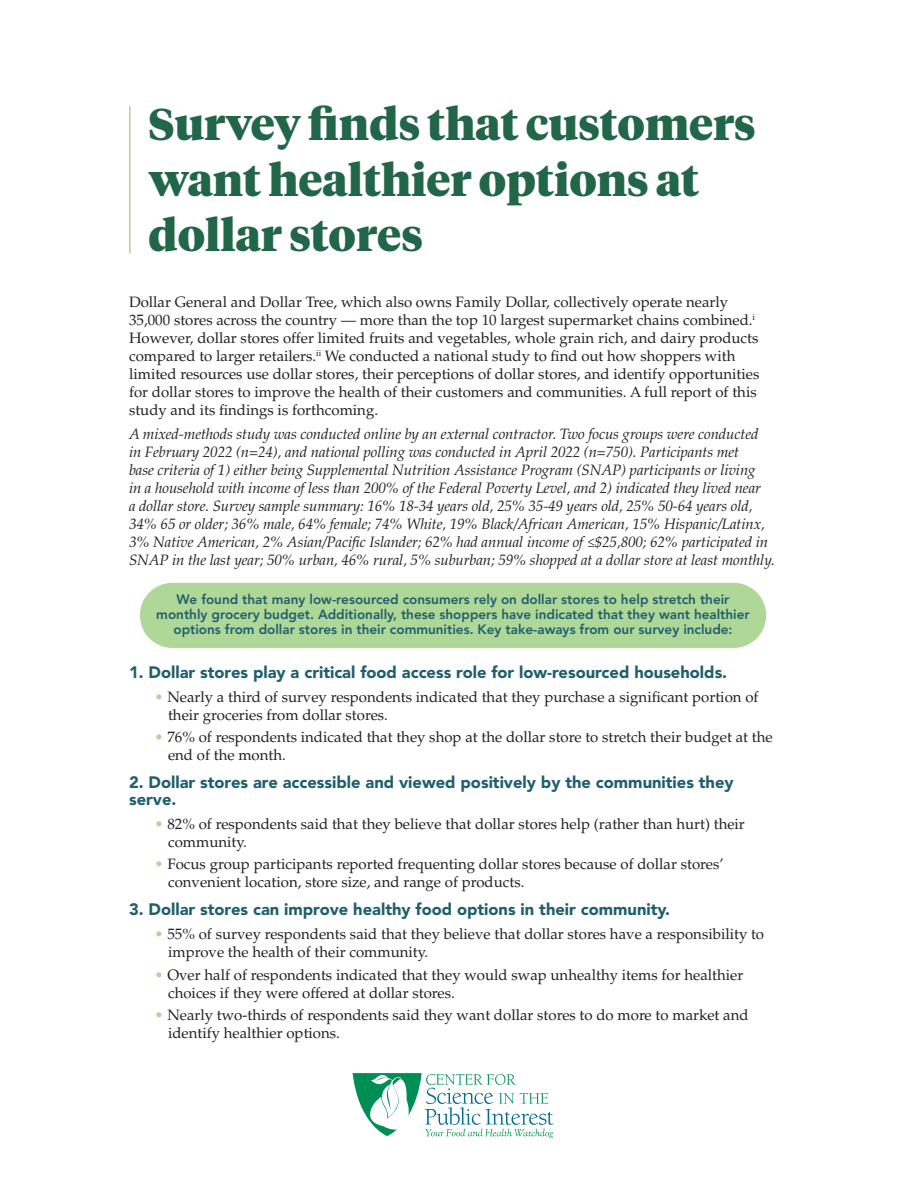
<style>
.page{position:relative;width:918px;height:1188px;background:#fff}
.page>*{position:absolute;margin:0;border:0;box-sizing:border-box;transform-origin:0 0}
.t1{font:900 44.25px/55.5px "Tiempos Headline";color:#22664a}
.t2{font:900 16.5px/16.5px "Avenir LT Std";color:#1f5f6d}
.t3{font:15px/18px "Palatino LT Std";color:#231f20}
.t4{font:italic 15px/18px "Palatino LT Std";letter-spacing:-.01em;color:#231f20}
.t5{font:800 13.5px/15px "Avenir LT Std";color:#1f5f6d;text-align:center}
.s1{color:#aed798}
</style>
<div class="page">
<svg style="left:353px;top:1073px;width:200px;height:65px"></svg>
<div style="left:140px;top:583px;width:626px;height:65px;background:#aed798;border-radius:33px"></div>
<hr style="left:129px;top:107px;width:2px;height:146px;background:#aed798">
<p class="t1" style="left:149px;top:95px;width:609px">Survey finds that customers want healthier options at dollar stores</p>
<p class="t3" style="left:129px;top:293px;width:632px">Dollar General and Dollar Tree, which also owns Family Dollar, collectively operate nearly 35,000 stores across the country — more than the top 10 largest supermarket chains combined.<sup>i </sup>However, dollar stores offer limited fruits and vegetables, whole grain rich, and dairy products compared to larger retailers.<sup>ii</sup> We conducted a national study to find out how shoppers with limited resources use dollar stores, their perceptions of dollar stores, and identify opportunities for dollar stores to improve the health of their customers and communities. A full report of this study and its findings is forthcoming.</p>
<p class="t4" style="left:129px;top:425px;width:647px">A mixed-methods study was conducted online by an external contractor. Two focus groups were conducted<br>in February 2022 (n=24), and national polling was conducted in April 2022 (n=750). Participants met<br>base criteria of 1) either being Supplemental Nutrition Assistance Program (SNAP) participants or living<br>in a household with income of less than 200% of the Federal Poverty Level, and 2) indicated they lived near<br>a dollar store. Survey sample summary: 16% 18-34 years old, 25% 35-49 years old, 25% 50-64 years old, 34% 65 or older; 36% male, 64% female; 74% White, 19% Black/African American, 15% Hispanic/Latinx, 3% Native American, 2% Asian/Pacific Islander; 62% had annual income of ≤$25,800; 62% participated in SNAP in the last year; 50% urban, 46% rural, 5% suburban; 59% shopped at a dollar store at least monthly.</p>
<p class="t5" style="left:156px;top:592px;width:595px">We found that many low-resourced consumers rely on dollar stores to help stretch their monthly grocery budget. Additionally, these shoppers have indicated that they want healthier options from dollar stores in their communities. Key take-aways from our survey include:</p>
<p class="t2" style="left:129px;top:664px;width:600px">1. Dollar stores play a critical food access role for low-resourced households.</p>
<p class="t3" style="left:168px;top:688px;width:592px;text-indent:-14px"><span class="s1">•</span> Nearly a third of survey respondents indicated that they purchase a significant portion of their groceries from dollar stores.</p>
<p class="t3" style="left:168px;top:729px;width:606px;text-indent:-14px"><span class="s1">•</span> 76% of respondents indicated that they shop at the dollar store to stretch their budget at the end of the month.</p>
<p class="t2" style="left:129px;top:774px;width:606px">2. Dollar stores are accessible and viewed positively by the communities they serve.</p>
<p class="t3" style="left:168px;top:815px;width:578px;text-indent:-14px"><span class="s1">•</span> 82% of respondents said that they believe that dollar stores help (rather than hurt) their community.</p>
<p class="t3" style="left:168px;top:856px;width:557px;text-indent:-14px"><span class="s1">•</span> Focus group participants reported frequenting dollar stores because of dollar stores’ convenient location, store size, and range of products.</p>
<p class="t2" style="left:129px;top:901px;width:542px">3. Dollar stores can improve healthy food options in their community.</p>
<p class="t3" style="left:168px;top:926px;width:598px;text-indent:-14px"><span class="s1">•</span> 55% of survey respondents said that they believe that dollar stores have a responsibility to improve the health of their community.</p>
<p class="t3" style="left:168px;top:966px;width:577px;text-indent:-14px"><span class="s1">•</span> Over half of respondents indicated that they would swap unhealthy items for healthier choices if they were offered at dollar stores.</p>
<p class="t3" style="left:168px;top:1006px;width:582px;text-indent:-14px"><span class="s1">•</span> Nearly two-thirds of respondents said they want dollar stores to do more to market and identify healthier options.</p>
</div>
